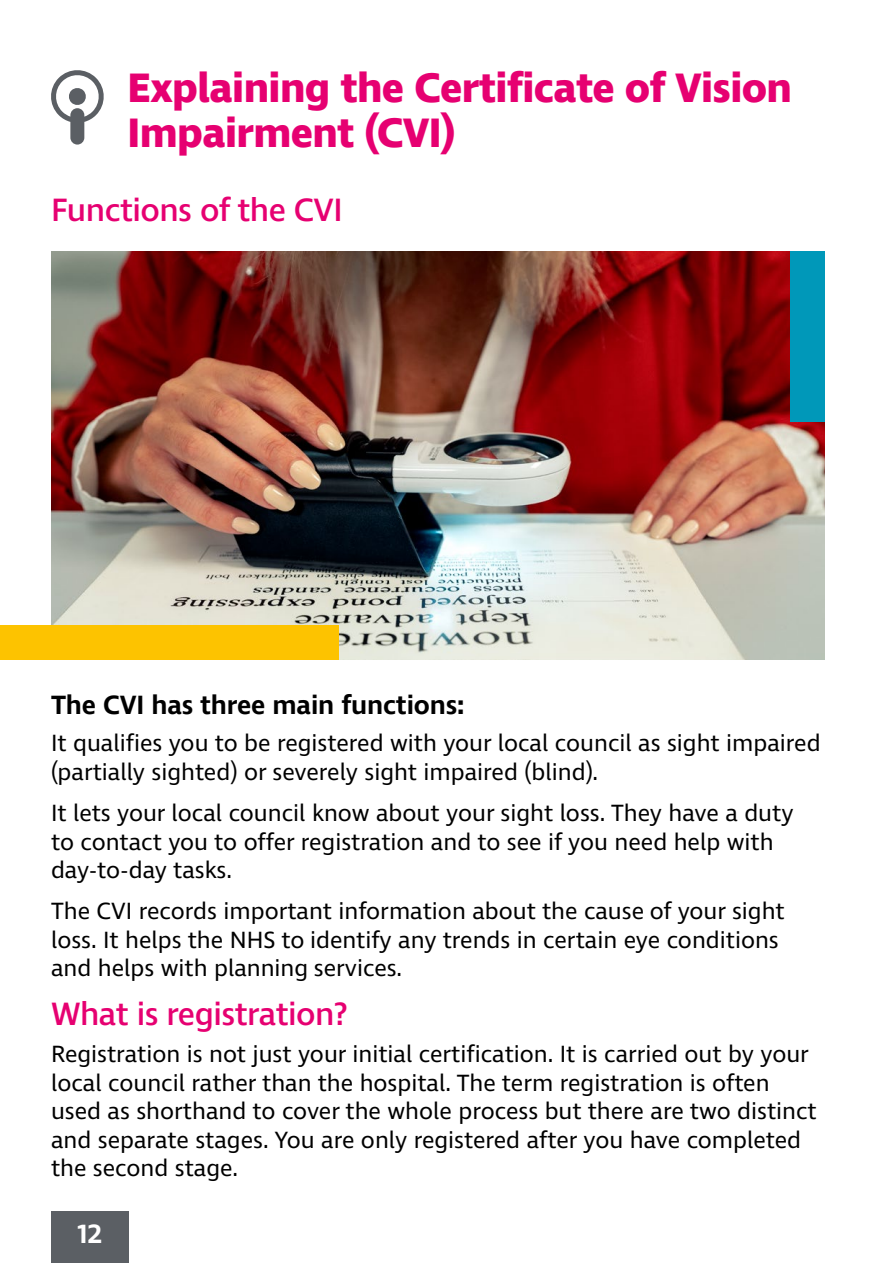
<style>
.page{position:relative;width:893px;height:1263px;background:#fff}
.page>*{position:absolute;margin:0;border:0;box-sizing:border-box;transform-origin:0 0}
.H2_Page_title{font:700 42px/45px "Ingra";letter-spacing:-.015em;color:#e60071}
.H3_Subtitle{font:500 33px "Ingra";letter-spacing:-.015em;color:#e60071}
.h4___subhead_18pt{font:600 27px "Ingra";letter-spacing:-.005em;color:#000}
.t1{font:600 27px "Ingra";color:#fff}
.P___Body{font:24px/28.5px "Ingra";color:#000}
</style>
<div class="page">
<svg style="left:51px;top:70px;width:53px;height:75px"></svg>
<div style="left:51px;top:1212px;width:77px;height:51px;background:#5b5f64"></div>
<img style="left:51px;top:252px;width:774px;height:408px">
<div style="left:0;top:625px;width:339px;height:35px;background:#fdc300"></div>
<div style="left:790px;top:252px;width:35px;height:170px;background:#0098b9"></div>
<h2 class="H2_Page_title" style="left:128px;top:67px;width:666px">Explaining the Certificate of Vision<br>Impairment (CVI)</h2>
<h3 class="H3_Subtitle" style="left:51px;top:190px;width:293px">Functions of the CVI</h3>
<h4 class="h4___subhead_18pt" style="left:51px;top:688px;width:415px">The CVI has three main functions:</h4>
<p class="P___Body" style="left:51px;top:730px;width:771px">It qualifies you to be registered with your local council as sight impaired (partially sighted) or severely sight impaired (blind).</p>
<p class="P___Body" style="left:51px;top:800px;width:744px">It lets your local council know about your sight loss. They have a duty to contact you to offer registration and to see if you need help with day-to-day tasks.</p>
<p class="P___Body" style="left:51px;top:898px;width:735px">The CVI records important information about the cause of your sight loss. It helps the NHS to identify any trends in certain eye conditions and helps with planning services.</p>
<h3 class="H3_Subtitle" style="left:51px;top:993px;width:298px">What is registration?</h3>
<p class="P___Body" style="left:51px;top:1041px;width:767px">Registration is not just your initial certification. It is carried out by your local council rather than the hospital. The term registration is often used as shorthand to cover the whole process but there are two distinct and separate stages. You are only registered after you have completed the second stage.</p>
<p class="t1" style="left:77px;top:1217px;width:26px">12</p>
</div>
